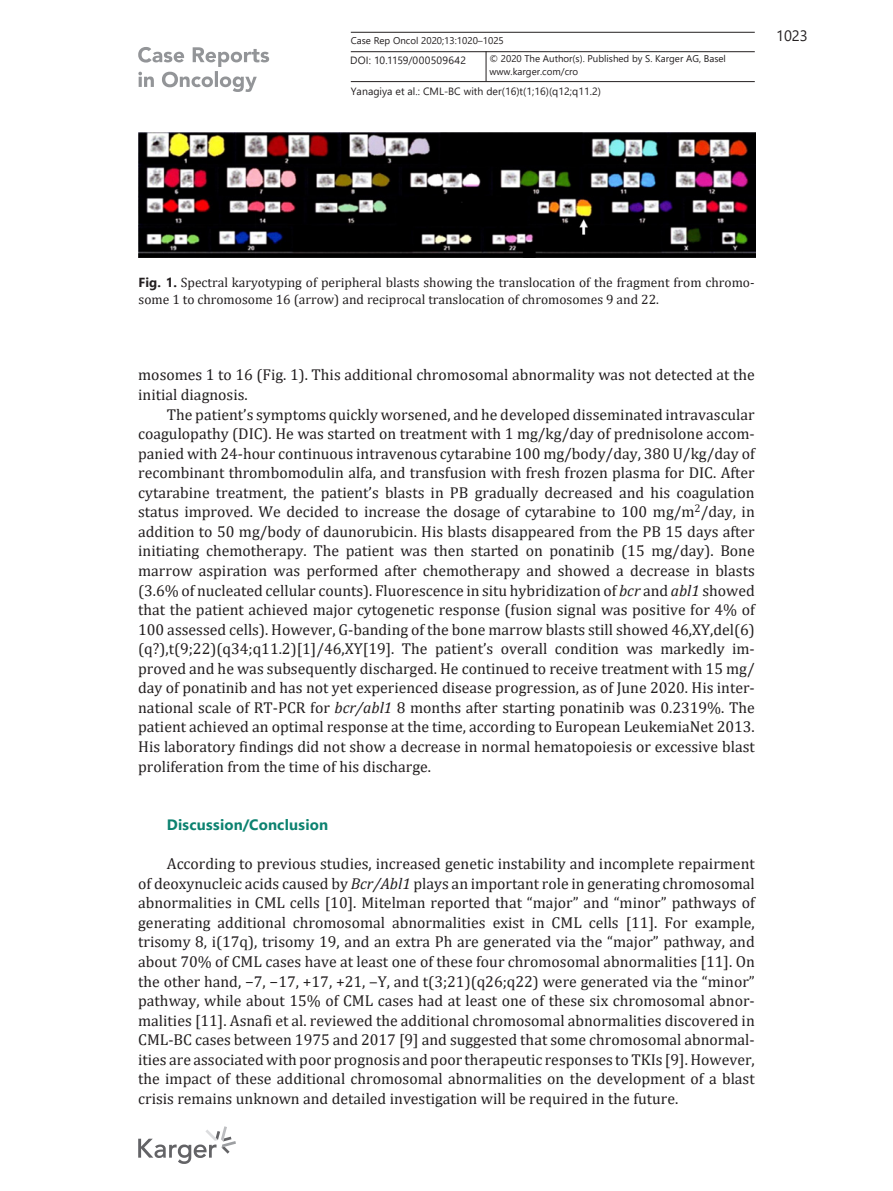
<style>
.page{position:relative;width:893px;height:1191px;background:#fff}
.page>*{position:absolute;margin:0;border:0;box-sizing:border-box;transform-origin:0 0}
.t1{font:15.75px/19.5px "Cambria";color:#231f20;text-align:justify}
.t2{font:700 15px "Segoe UI";letter-spacing:.015em;color:#0c8270}
.t3{font:15px "Segoe UI";color:#231f20}
.t4{font:13.5px/17.4px "Cambria";color:#231f20}
.t5{font:10.5px "Segoe UI";letter-spacing:.005em;color:#231f20}
.t6{font:9.75px "Segoe UI";color:#231f20}
.s1{font-family:"Segoe UI";font-weight:700;font-size:13.2px}
.s2{font-style:italic}
</style>
<div class="page">
<svg style="left:138px;top:47px;width:131px;height:45px"></svg>
<hr style="left:351px;top:51px;width:404px;height:1px;background:#231f20">
<hr style="left:351px;top:81px;width:404px;height:1px;background:#231f20">
<hr style="left:351px;top:32px;width:404px;height:1px;background:#231f20">
<hr style="left:486px;top:51px;width:1px;height:30px;background:#231f20">
<svg style="left:138px;top:1126px;width:98px;height:38px"></svg>
<img style="left:139px;top:133px;width:617px;height:125px">
<p class="t6" style="left:351px;top:31px;width:155px">Case Rep Oncol 2020;13:1020–1025</p>
<p class="t5" style="left:350px;top:50px;width:117px">DOI: 10.1159/000509642</p>
<p class="t6" style="left:489px;top:50px;width:238px">© 2020 The Author(s). Published by S. Karger AG, Basel</p>
<p class="t6" style="left:489px;top:62px;width:90px">www.karger.com/cro</p>
<p class="t5" style="left:351px;top:81px;width:252px">Yanagiya et al.: CML-BC with der(16)t(1;16)(q12;q11.2)</p>
<p class="t3" style="left:776px;top:22px;width:33px">1023</p>
<p class="t4" style="left:139px;top:273px;width:617px"><span class="s1">Fig. 1.</span> Spectral karyotyping of peripheral blasts showing the translocation of the fragment from chromo&shy;some 1 to chromosome 16 (arrow) and reciprocal translocation of chromosomes 9 and 22.</p>
<p class="t1" style="left:138px;top:365px;width:618px">mosomes 1 to 16 (Fig. 1). This additional chromosomal abnormality was not detected at the initial diagnosis.</p>
<p class="t1" style="left:138px;top:404px;width:618px;text-indent:29px">The patient’s symptoms quickly worsened, and he developed disseminated intravascular coagulopathy (DIC). He was started on treatment with 1 mg/kg/day of prednisolone accom&shy;panied with 24-hour continuous intravenous cytarabine 100 mg/body/day, 380 U/kg/day of recombinant thrombomodulin alfa, and transfusion with fresh frozen plasma for DIC. After cytarabine treatment, the patient’s blasts in PB gradually decreased and his coagulation status improved. We decided to increase the dosage of cytarabine to 100 mg/m<sup>2</sup>/day, in addition to 50 mg/body of daunorubicin. His blasts disappeared from the PB 15 days after initiating chemotherapy. The patient was then started on ponatinib (15 mg/day). Bone marrow aspiration was performed after chemotherapy and showed a decrease in blasts (3.6% of nucleated cellular counts). Fluorescence in situ hybridization of <span class="s2">bcr</span> and <span class="s2">abl1</span> showed that the patient achieved major cytogenetic response (fusion signal was positive for 4% of 100 assessed cells). However, G-banding of the bone marrow blasts still showed 46,XY,del(6) (q?),t(9;22)(q34;q11.2)[1]/46,XY[19]. The patient’s overall condition was markedly im&shy;proved and he was subsequently discharged. He continued to receive treatment with 15 mg/ day of ponatinib and has not yet experienced disease progression, as of June 2020. His inter&shy;national scale of RT-PCR for <span class="s2">bcr/abl1</span> 8 months after starting ponatinib was 0.2319%. The patient achieved an optimal response at the time, according to European LeukemiaNet 2013.<br>His laboratory findings did not show a decrease in normal hematopoiesis or excessive blast proliferation from the time of his discharge.</p>
<p class="t2" style="left:167px;top:810px;width:163px">Discussion/Conclusion</p>
<p class="t1" style="left:138px;top:854px;width:618px;text-indent:29px">According to previous studies, increased genetic instability and incomplete repairment of deoxynucleic acids caused by <span class="s2">Bcr/Abl1</span> plays an important role in generating chromosomal abnormalities in CML cells [10]. Mitelman reported that “major” and “minor” pathways of generating additional chromosomal abnormalities exist in CML cells [11]. For example, trisomy 8, i(17q), trisomy 19, and an extra Ph are generated via the “major” pathway, and about 70% of CML cases have at least one of these four chromosomal abnormalities [11]. On the other hand, −7, −17, +17, +21, ‒Y, and t(3;21)(q26;q22) were generated via the “minor” pathway, while about 15% of CML cases had at least one of these six chromosomal abnor&shy;malities [11]. Asnafi et al. reviewed the additional chromosomal abnormalities discovered in CML-BC cases between 1975 and 2017 [9] and suggested that some chromosomal abnormal&shy;ities are associated with poor prognosis and poor therapeutic responses to TKIs [9]. However, the impact of these additional chromosomal abnormalities on the development of a blast crisis remains unknown and detailed investigation will be required in the future.</p>
</div>
